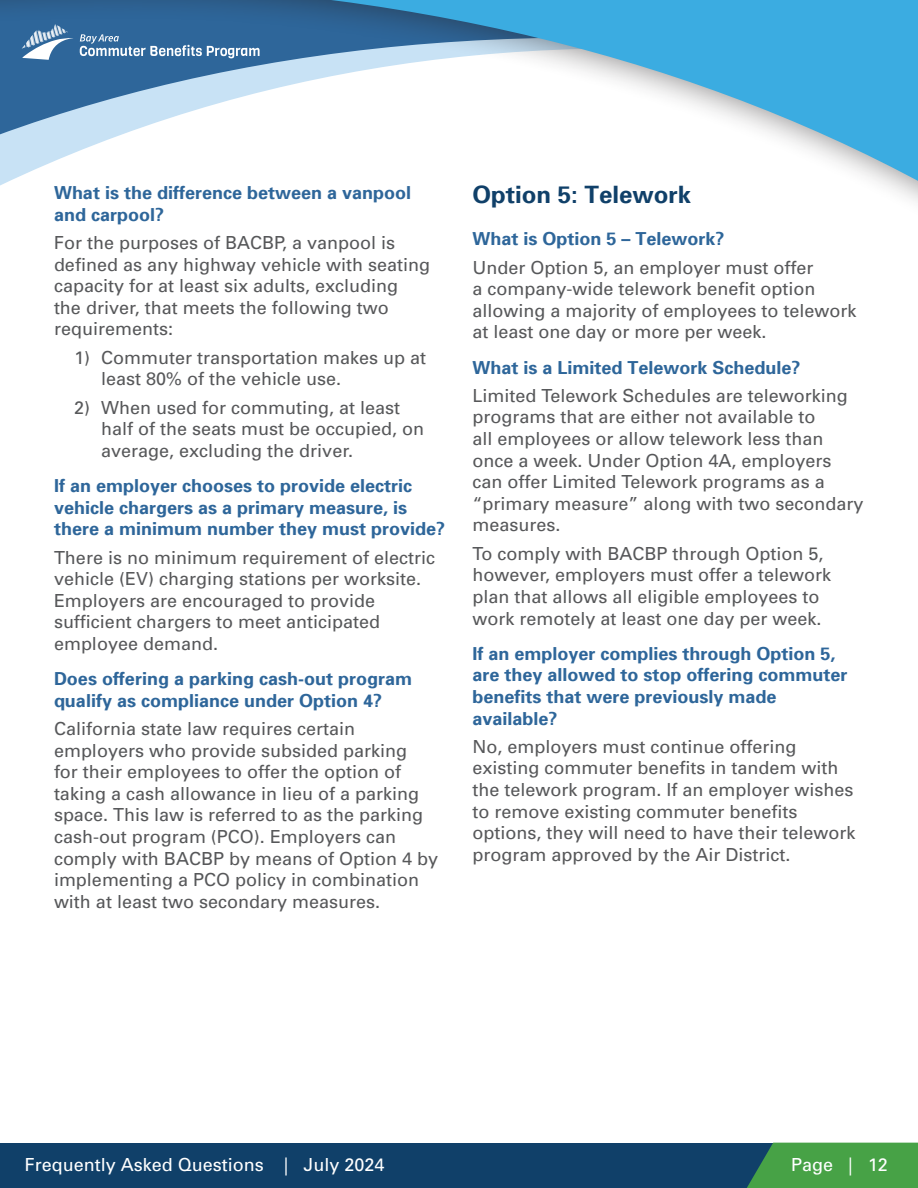
<style>
.page{position:relative;width:918px;height:1188px;background:#fff}
.page>*{position:absolute;margin:0;border:0;box-sizing:border-box;transform-origin:0 0}
.t1{font:700 24px "Univers 65";color:#104069}
.Body{font:18px/21.6px "Univers";color:#57585a}
.H3{font:700 18px/21.6px "Univers 65";color:#2e669a}
.Bullets_Numbered_List_3{font:18px/21.6px "Univers";color:#57585a}
.t2{font:18px "Univers";color:#fff}
</style>
<div class="page">
<svg style="left:0;top:0;width:918px;height:203px"></svg>
<svg style="left:80px;top:34px;width:180px;height:24px"></svg>
<svg style="left:22px;top:24px;width:51px;height:35px"></svg>
<div style="left:0;top:1143px;width:918px;height:45px;background:#104069"></div>
<svg style="left:747px;top:1143px;width:171px;height:45px"></svg>
<h6 class="H3" style="left:54px;top:181px;width:359px">What is the difference between a vanpool and carpool?</h6>
<p class="Body" style="left:54px;top:232px;width:378px">For the purposes of BACBP, a vanpool is defined as any highway vehicle with seating capacity for at least six adults, excluding<br>the driver, that meets the following two requirements:</p>
<h3 class="Bullets_Numbered_List_3" style="left:101px;top:347px;width:327px;text-indent:-27px">1) Commuter transportation makes up at least 80% of the vehicle use.</h3>
<h3 class="Bullets_Numbered_List_3" style="left:101px;top:397px;width:325px;text-indent:-27px">2) When used for commuting, at least half of the seats must be occupied, on average, excluding the driver.</h3>
<h6 class="H3" style="left:54px;top:474px;width:393px">If an employer chooses to provide electric vehicle chargers as a primary measure, is there a minimum number they must provide?</h6>
<p class="Body" style="left:54px;top:547px;width:383px">There is no minimum requirement of electric vehicle (EV) charging stations per worksite.<br>Employers are encouraged to provide sufficient chargers to meet anticipated employee demand.</p>
<h6 class="H3" style="left:54px;top:667px;width:360px">Does offering a parking cash-out program qualify as compliance under Option 4?</h6>
<p class="Body" style="left:54px;top:718px;width:386px">California state law requires certain employers who provide subsided parking<br>for their employees to offer the option of taking a cash allowance in lieu of a parking space. This law is referred to as the parking cash-out program (PCO). Employers can comply with BACBP by means of Option 4 by implementing a PCO policy in combination with at least two secondary measures.</p>
<h1 class="t1" style="left:472px;top:179px;width:220px">Option 5: Telework</h1>
<h6 class="H3" style="left:472px;top:227px;width:254px">What is Option 5 – Telework?</h6>
<p class="Body" style="left:472px;top:257px;width:386px">Under Option 5, an employer must offer<br>a company-wide telework benefit option allowing a majority of employees to telework at least one day or more per week.</p>
<h6 class="H3" style="left:472px;top:356px;width:330px">What is a Limited Telework Schedule?</h6>
<p class="Body" style="left:472px;top:385px;width:393px">Limited Telework Schedules are teleworking programs that are either not available to<br>all employees or allow telework less than once a week. Under Option 4A, employers can offer Limited Telework programs as a “primary measure” along with two secondary measures.</p>
<p class="Body" style="left:472px;top:543px;width:360px">To comply with BACBP through Option 5, however, employers must offer a telework plan that allows all eligible employees to work remotely at least one day per week.</p>
<h6 class="H3" style="left:472px;top:642px;width:377px">If an employer complies through Option 5, are they allowed to stop offering commuter benefits that were previously made available?</h6>
<p class="Body" style="left:472px;top:736px;width:385px">No, employers must continue offering existing commuter benefits in tandem with the telework program. If an employer wishes to remove existing commuter benefits options, they will need to have their telework program approved by the Air District.</p>
<p class="t2" style="left:25px;top:1154px;width:361px">Frequently Asked Questions | July 2024</p>
<p class="t2" style="left:791px;top:1154px;width:98px">Page | 12</p>
</div>
